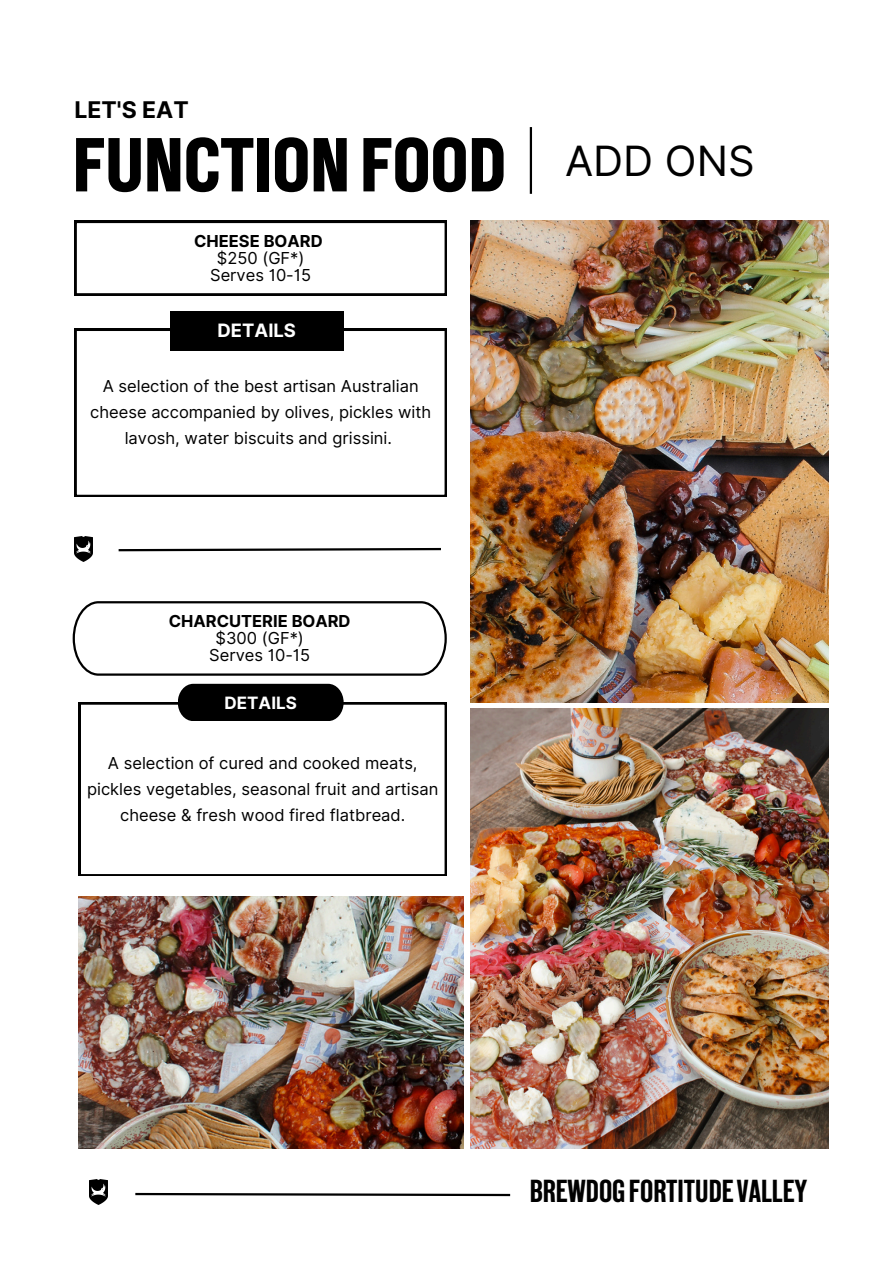
<style>
.page{position:relative;width:894px;height:1264px;background:#fff}
.page>*{position:absolute;margin:0;border:0;box-sizing:border-box;transform-origin:0 0}
.t1{font:76.2px "New Grotesk Square FIVE";color:#000}
.t2{font:41.7px "Inter";color:#000}
.t3{font:31.8px "New Grotesk Square FOUR";color:#000}
.t4{font:700 22.95px "Inter";color:#000}
.t5{font:700 18.45px "Inter";color:#fff}
.t6{font:700 16.95px "Inter";color:#fff}
.t7{font:16.5px/25.8px "Inter";color:#000;text-align:center}
.t8{font:700 16.5px "Inter";color:#000}
</style>
<div class="page">
<img style="left:89px;top:1179px;width:18px;height:25px">
<svg style="left:135px;top:1192px;width:376px;height:5px"></svg>
<svg style="left:75px;top:329px;width:371px;height:167px"></svg>
<div style="left:170px;top:311px;width:173px;height:40px;background:#000"></div>
<svg style="left:75px;top:221px;width:371px;height:74px"></svg>
<svg style="left:73px;top:601px;width:373px;height:74px"></svg>
<svg style="left:79px;top:702px;width:367px;height:173px"></svg>
<div style="left:178px;top:683px;width:165px;height:38px;background:#000"></div>
<img style="left:470px;top:709px;width:358px;height:439px">
<img style="left:79px;top:896px;width:384px;height:252px">
<img style="left:470px;top:221px;width:358px;height:481px">
<img style="left:74px;top:536px;width:18px;height:25px">
<svg style="left:118px;top:547px;width:323px;height:5px"></svg>
<hr style="left:529px;top:127px;width:3px;height:67px;background:#000">
<p class="t4" style="left:74px;top:96px;width:116px">LET'S EAT</p>
<p class="t1" style="left:73px;top:134px;width:435px">FUNCTIONFOOD</p>
<p class="t8" style="left:194px;top:231px;width:130px">CHEESE BOARD</p>
<h2 class="t7" style="left:217px;top:245px;width:89px">$250 (GF*)</h2>
<p class="t7" style="left:210px;top:261px;width:102px">Serves 10-15</p>
<h1 class="t5" style="left:217px;top:319px;width:80px">DETAILS</h1>
<h4 class="t7" style="left:90px;top:373px;width:342px">A selection of the best artisan Australian cheese accompanied by olives, pickles with lavosh, water biscuits and grissini.</h4>
<p class="t2" style="left:565px;top:135px;width:191px">ADD ONS</p>
<p class="t8" style="left:169px;top:611px;width:183px">CHARCUTERIE BOARD</p>
<p class="t7" style="left:215px;top:625px;width:90px">$300 (GF*)</p>
<h5 class="t7" style="left:209px;top:642px;width:102px">Serves 10-15</h5>
<p class="t6" style="left:224px;top:692px;width:74px">DETAILS</p>
<p class="t7" style="left:87px;top:750px;width:353px">A selection of cured and cooked meats, pickles vegetables, seasonal fruit and artisan cheese &amp; fresh wood fired flatbread.</p>
<p class="t3" style="left:529px;top:1177px;width:279px">BREWDOGFORTITUDEVALLEY</p>
</div>
